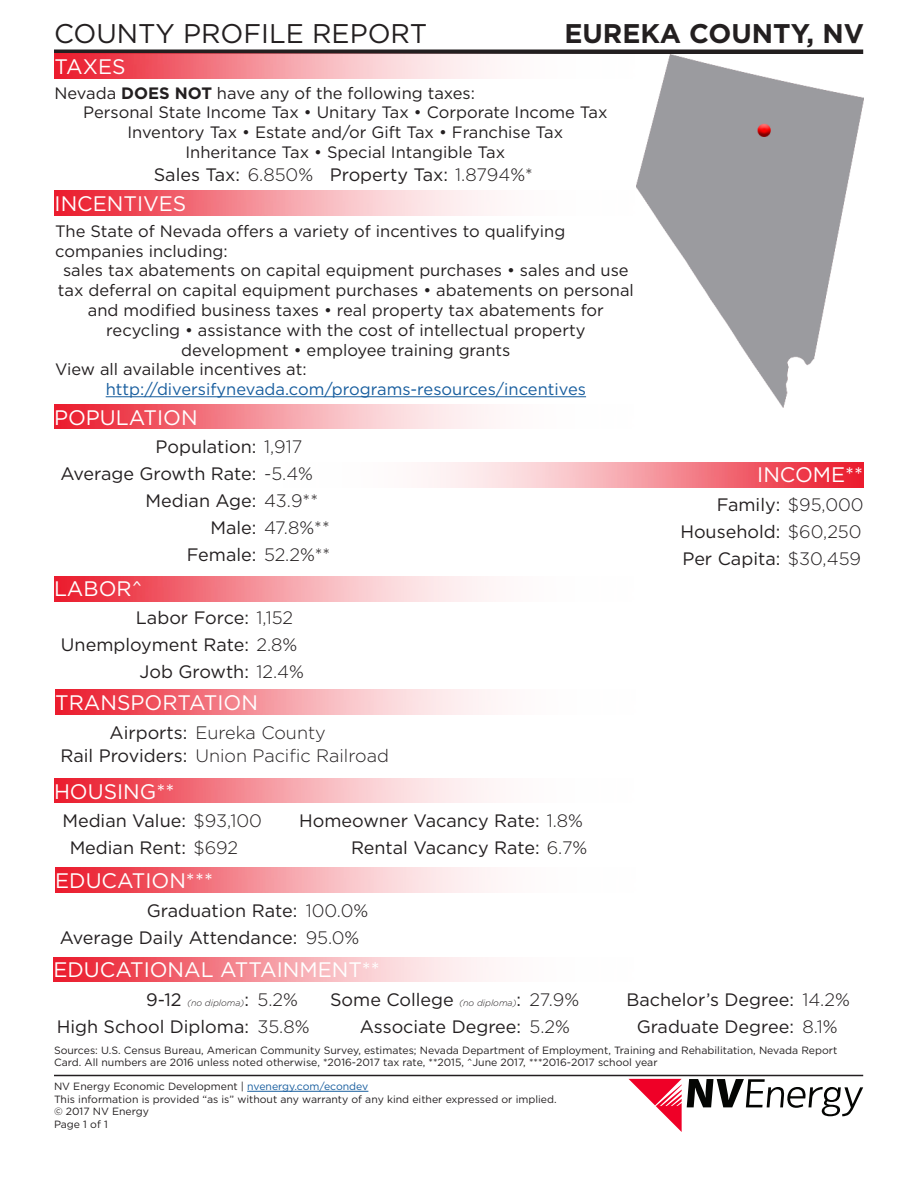
<style>
.page{position:relative;width:918px;height:1188px;background:#fff}
.page>*{position:absolute;margin:0;border:0;box-sizing:border-box;transform-origin:0 0}
.t1{font:27px "Gotham";color:#231f20}
.t2{font:700 27px "Gotham";color:#231f20}
.t3{font:21px "Gotham";color:#fff}
.t4{font:18px "Gotham";color:#231f20}
.t5{font:300 18px "Gotham";color:#231f20}
.t6{font:16.5px/19.8px "Gotham";color:#231f20;text-align:center}
.t7{font:16.5px "Gotham";color:#175d9e}
.t8{font:10.5px/12.6px "Gotham";color:#231f20}
.t9{font:italic 300 9px "Gotham";color:#231f20}
.s1{font-weight:700}
.s2{font-weight:300}
.s3{font-weight:400}
.s4{font-weight:400;font-style:normal;font-size:18px}
.s5{font-weight:300;font-style:italic;font-size:9px}
.s6{color:#175d9e}
</style>
<div class="page">
<svg style="left:629px;top:1079px;width:234px;height:53px"></svg>
<hr style="left:54px;top:1075px;width:809px;height:1px;background:#231f20">
<svg style="left:54px;top:50px;width:809px;height:4px;background:#352426"></svg>
<img style="left:54px;top:404px;width:434px;height:25px">
<hr style="left:247px;top:1091px;width:121px;height:1px;background:#175d9e">
<img style="left:636px;top:55px;width:227px;height:352px">
<img style="left:429px;top:463px;width:434px;height:25px">
<img style="left:54px;top:577px;width:434px;height:24px">
<img style="left:54px;top:778px;width:434px;height:25px">
<img style="left:55px;top:54px;width:582px;height:24px">
<img style="left:55px;top:191px;width:582px;height:25px">
<hr style="left:106px;top:396px;width:480px;height:1px;background:#175d9e">
<img style="left:55px;top:868px;width:435px;height:24px">
<img style="left:53px;top:957px;width:435px;height:25px">
<img style="left:55px;top:690px;width:435px;height:24px">
<p class="t1" style="left:54px;top:16px;width:375px">COUNTY PROFILE REPORT</p>
<p class="t2" style="left:564px;top:16px;width:301px">EUREKA COUNTY, NV</p>
<p class="t3" style="left:55px;top:53px;width:72px">TAXES</p>
<p class="t6" style="left:55px;top:82px;width:422px">Nevada <span class="s1">DOES NOT</span> have any of the following taxes:</p>
<p class="t6" style="left:83px;top:102px;width:526px">Personal State Income Tax • Unitary Tax • Corporate Income Tax</p>
<p class="t6" style="left:127px;top:122px;width:437px">Inventory Tax • Estate and/or Gift Tax • Franchise Tax</p>
<p class="t6" style="left:185px;top:142px;width:321px">Inheritance Tax • Special Intangible Tax</p>
<p class="t3" style="left:55px;top:191px;width:133px">INCENTIVES</p>
<p class="t6" style="left:55px;top:221px;width:512px">The State of Nevada offers a variety of incentives to qualifying</p>
<p class="t6" style="left:55px;top:240px;width:174px">companies including:</p>
<p class="t6" style="left:58px;top:260px;width:578px">sales tax abatements on capital equipment purchases • sales and use tax deferral on capital equipment purchases • abatements on personal and modified business taxes • real property tax abatements for</p>
<p class="t6" style="left:106px;top:320px;width:481px">recycling • assistance with the cost of intellectual property</p>
<p class="t6" style="left:181px;top:339px;width:331px">development • employee training grants</p>
<p class="t6" style="left:55px;top:359px;width:253px">View all available incentives at:</p>
<p class="t7" style="left:106px;top:379px;width:482px">http://diversifynevada.com/programs-resources/incentives</p>
<p class="t4" style="left:154px;top:163px;width:161px">Sales Tax: <span class="s2">6.850%</span></p>
<p class="t4" style="left:330px;top:163px;width:205px">Property Tax: <span class="s2">1.8794%*</span></p>
<p class="t3" style="left:54px;top:404px;width:145px">POPULATION</p>
<p class="t4" style="left:156px;top:436px;width:148px">Population: <span class="s2">1,917</span></p>
<p class="t4" style="left:60px;top:463px;width:254px">Average Growth Rate: <span class="s2">-5.4%</span></p>
<p class="t4" style="left:146px;top:490px;width:174px">Median Age: <span class="s2">43.9**</span></p>
<p class="t5" style="left:210px;top:517px;width:121px"><span class="s3">Male:</span> 47.8%**</p>
<p class="t4" style="left:187px;top:544px;width:145px">Female: <span class="s2">52.2%**</span></p>
<p class="t3" style="left:54px;top:576px;width:90px">LABOR^</p>
<p class="t4" style="left:136px;top:606px;width:159px">Labor Force: <span class="s2">1,152</span></p>
<p class="t4" style="left:61px;top:633px;width:238px">Unemployment Rate: <span class="s2">2.8%</span></p>
<p class="t4" style="left:139px;top:660px;width:166px">Job Growth: <span class="s2">12.4%</span></p>
<p class="t3" style="left:55px;top:689px;width:204px">TRANSPORTATION</p>
<p class="t5" style="left:110px;top:721px;width:218px"><span class="s3">Airports:</span> Eureka County</p>
<p class="t5" style="left:60px;top:745px;width:330px"><span class="s3">Rail Providers:</span> Union Pacific Railroad</p>
<p class="t3" style="left:54px;top:778px;width:122px">HOUSING**</p>
<p class="t4" style="left:62px;top:809px;width:201px">Median Value: <span class="s2">$93,100</span></p>
<p class="t4" style="left:70px;top:836px;width:170px">Median Rent: <span class="s2">$692</span></p>
<p class="t4" style="left:299px;top:809px;width:285px">Homeowner Vacancy Rate: <span class="s2">1.8%</span></p>
<p class="t4" style="left:351px;top:836px;width:238px">Rental Vacancy Rate: <span class="s2">6.7%</span></p>
<p class="t3" style="left:55px;top:867px;width:159px">EDUCATION***</p>
<p class="t4" style="left:147px;top:899px;width:152px">Graduation Rate:</p>
<p class="t4" style="left:60px;top:926px;width:239px">Average Daily Attendance:</p>
<p class="t5" style="left:306px;top:899px;width:64px">100.0%</p>
<p class="t5" style="left:306px;top:926px;width:55px">95.0%</p>
<p class="t3" style="left:53px;top:956px;width:328px">EDUCATIONAL ATTAINMENT**</p>
<p class="t9" style="left:146px;top:997px;width:104px"><span class="s4">9-12</span> (no diploma)<span class="s4">:</span></p>
<p class="t4" style="left:57px;top:1015px;width:194px">High School Diploma:</p>
<p class="t4" style="left:330px;top:988px;width:193px">Some College <span class="s5">(no diploma)</span>:</p>
<p class="t4" style="left:360px;top:1015px;width:163px">Associate Degree:</p>
<p class="t5" style="left:257px;top:988px;width:42px">5.2%</p>
<p class="t5" style="left:257px;top:1015px;width:54px">35.8%</p>
<p class="t5" style="left:530px;top:988px;width:51px">27.9%</p>
<p class="t5" style="left:530px;top:1015px;width:42px">5.2%</p>
<p class="t3" style="left:757px;top:461px;width:107px">INCOME**</p>
<p class="t4" style="left:717px;top:493px;width:148px">Family: <span class="s2">$95,000</span></p>
<p class="t4" style="left:680px;top:520px;width:183px">Household: <span class="s2">$60,250</span></p>
<p class="t4" style="left:682px;top:547px;width:180px">Per Capita: <span class="s2">$30,459</span></p>
<p class="t4" style="left:626px;top:988px;width:169px">Bachelor’s Degree:</p>
<p class="t4" style="left:637px;top:1015px;width:159px">Graduate Degree:</p>
<p class="t5" style="left:802px;top:988px;width:49px">14.2%</p>
<p class="t5" style="left:802px;top:1015px;width:37px">8.1%</p>
<p class="t8" style="left:54px;top:1044px;width:785px">Sources: U.S. Census Bureau, American Community Survey, estimates; Nevada Department of Employment, Training and Rehabilitation, Nevada Report<br>Card. All numbers are 2016 unless noted otherwise, *2016-2017 tax rate, **2015, ^June 2017, ***2016-2017 school year</p>
<p class="t8" style="left:54px;top:1080px;width:316px">NV Energy Economic Development | <span class="s6">nvenergy.com/econdev</span></p>
<p class="t8" style="left:54px;top:1093px;width:504px">This information is provided “as is” without any warranty of any kind either expressed or implied.</p>
<p class="t8" style="left:54px;top:1105px;width:97px">© 2017 NV Energy</p>
<p class="t8" style="left:54px;top:1118px;width:55px">Page 1 of 1</p>
</div>
